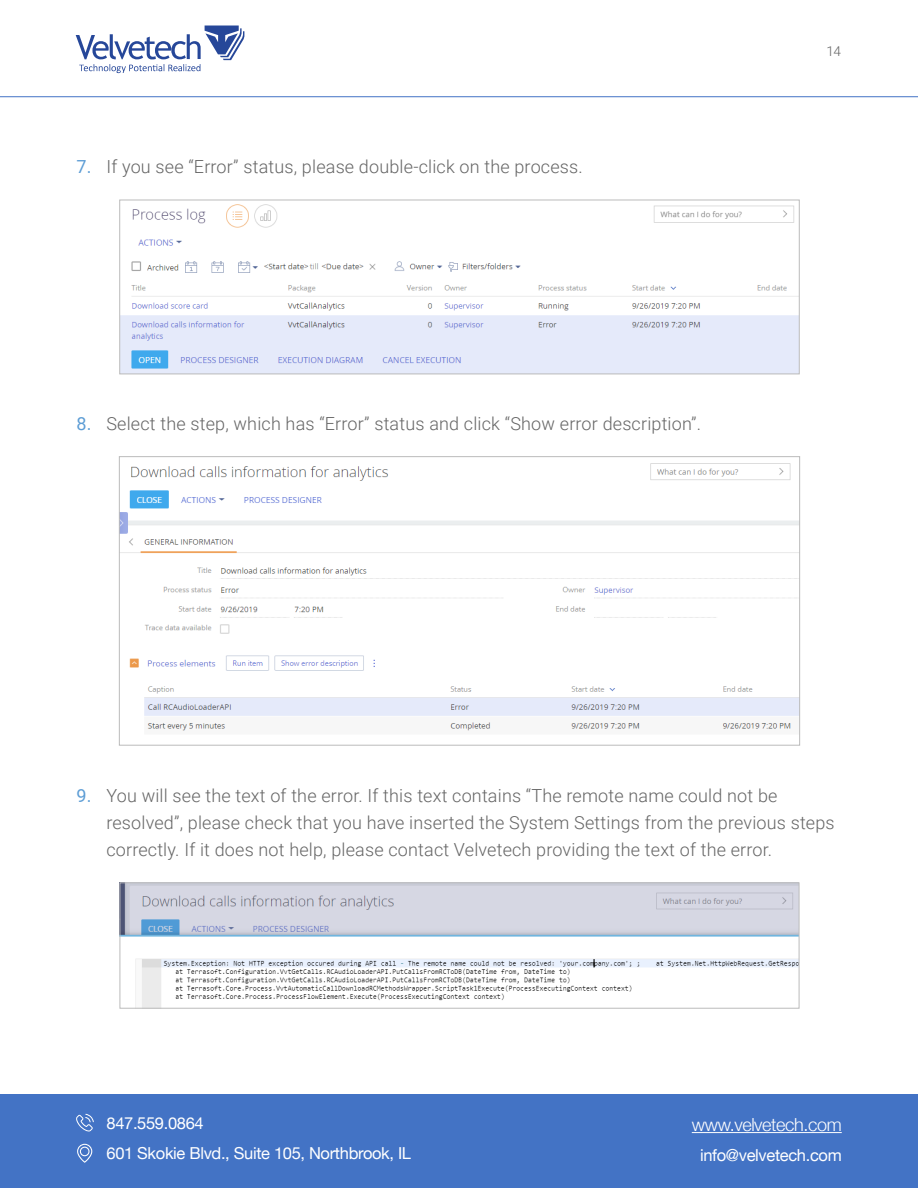
<style>
.page{position:relative;width:918px;height:1188px;background:#fff}
.page>*{position:absolute;margin:0;border:0;box-sizing:border-box;transform-origin:0 0}
.t1{font:300 18px/27px "Roboto";letter-spacing:.01em;color:#656565}
.t2{font:300 18px "Helvetica Neue";letter-spacing:-.02em;color:#fff}
.t3{font:18px "Roboto";color:#5d9dd5}
.t4{font:16.5px/30px "Helvetica Neue";letter-spacing:-.02em;color:#fff}
.t5{font:300 13.5px "Roboto";color:#656565}
</style>
<div class="page">
<hr style="left:0;top:96px;width:918px;height:1px;background:#4373c5">
<svg style="left:76px;top:26px;width:168px;height:47px"></svg>
<div style="left:0;top:1094px;width:918px;height:94px;background:#4373c5"></div>
<hr style="left:692px;top:1132px;width:150px;height:1px;background:#fff">
<svg style="left:76px;top:1114px;width:18px;height:18px"></svg>
<svg style="left:77px;top:1144px;width:15px;height:19px"></svg>
<img style="left:121px;top:204px;width:677px;height:168px">
<div style="left:119px;top:200px;width:681px;height:174px;border:1px solid #bbb"></div>
<img style="left:121px;top:463px;width:677px;height:268px">
<img style="left:122px;top:884px;width:675px;height:123px">
<div style="left:120px;top:882px;width:679px;height:127px;border:1px solid #bbb"></div>
<p class="t3" style="left:77px;top:154px;width:17px">7.</p>
<p class="t1" style="left:106px;top:152px;width:478px">If you see “Error” status, please double-click on the process.</p>
<p class="t3" style="left:77px;top:411px;width:17px">8.</p>
<p class="t1" style="left:106px;top:409px;width:596px">Select the step, which has “Error” status and click “Show error description”.</p>
<p class="t5" style="left:826px;top:42px;width:16px">14</p>
<p class="t3" style="left:77px;top:783px;width:17px">9.</p>
<p class="t1" style="left:106px;top:781px;width:730px">You will see the text of the error. If this text contains “The remote name could not be resolved”, please check that you have inserted the System Settings from the previous steps correctly. If it does not help, please contact Velvetech providing the text of the error.</p>
<p class="t4" style="left:107px;top:1109px;width:306px">847.559.0864<br>601 Skokie Blvd., Suite 105, Northbrook, IL</p>
<p class="t2" style="left:692px;top:1110px;width:151px">www.velvetech.com</p>
<p class="t4" style="left:700px;top:1141px;width:143px">info@velvetech.com</p>
</div>
